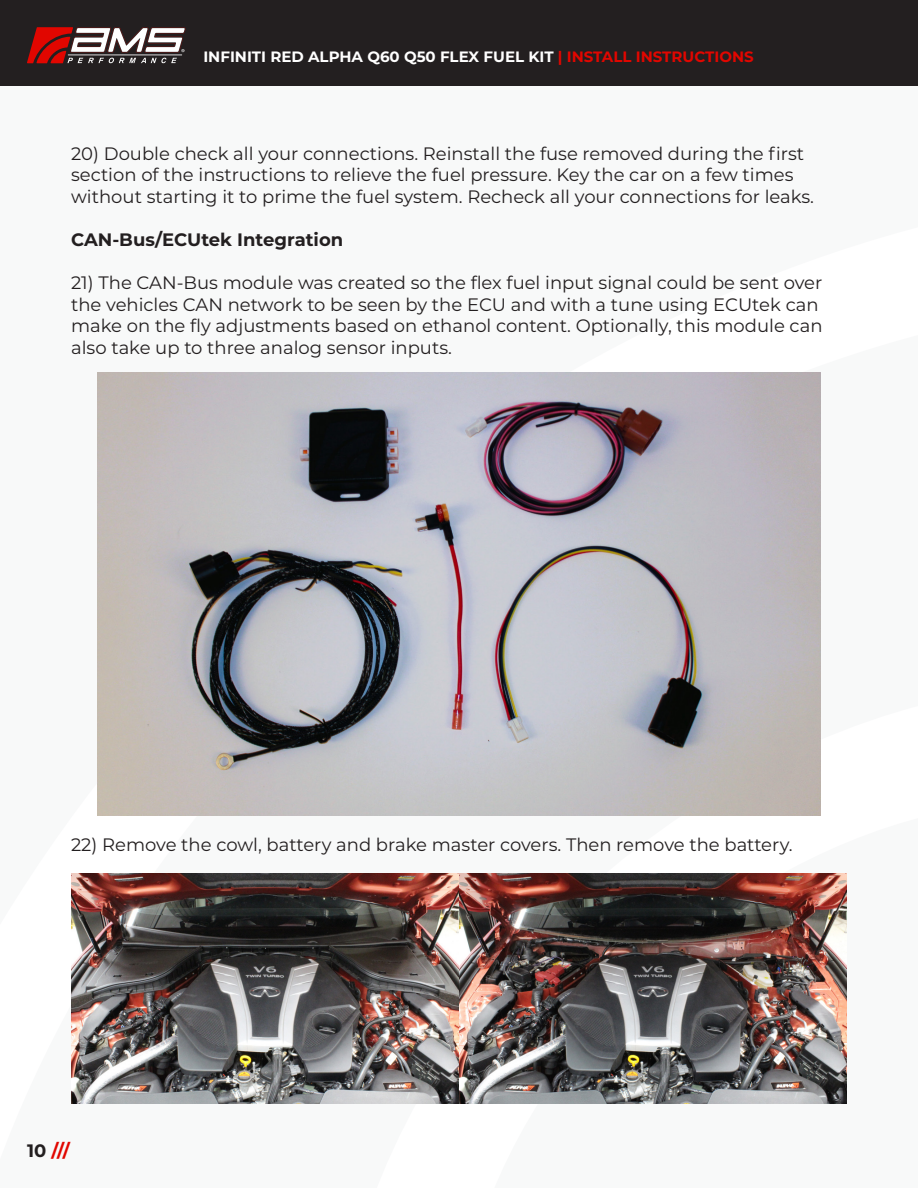
<style>
.page{position:relative;width:918px;height:1188px;background:#fff}
.page>*{position:absolute;margin:0;border:0;box-sizing:border-box;transform-origin:0 0}
.t1{font:18px/21.6px "Montserrat";color:#231f20}
.t2{font:700 18px "Montserrat";color:#231f20}
.t3{font:700 18px "Montserrat";color:#e10600}
.t4{font:700 15px "Montserrat";color:#fff}
.s1{color:#e10600}
.s2{color:#231f20}
</style>
<div class="page">
<div style="left:0;top:0;width:918px;height:85px;background:#231f20"></div>
<svg style="left:27px;top:27px;width:159px;height:36px"></svg>
<img style="left:97px;top:373px;width:724px;height:442px">
<img style="left:71px;top:873px;width:776px;height:230px">
<p class="t4" style="left:203px;top:46px;width:552px">INFINITI RED ALPHA Q60 Q50 FLEX FUEL KIT <span class="s1">| INSTALL INSTRUCTIONS</span></p>
<p class="t1" style="left:71px;top:142px;width:744px">20) Double check all your connections. Reinstall the fuse removed during the first section of the instructions to relieve the fuel pressure. Key the car on a few times without starting it to prime the fuel system. Recheck all your connections for leaks.</p>
<p class="t2" style="left:71px;top:227px;width:274px">CAN-Bus/ECUtek Integration</p>
<p class="t1" style="left:71px;top:271px;width:753px">21) The CAN-Bus module was created so the flex fuel input signal could be sent over the vehicles CAN network to be seen by the ECU and with a tune using ECUtek can make on the fly adjustments based on ethanol content. Optionally, this module can also take up to three analog sensor inputs.</p>
<p class="t1" style="left:71px;top:833px;width:723px">22) Remove the cowl, battery and brake master covers. Then remove the battery.</p>
<p class="t3" style="left:27px;top:1137px;width:44px"><span class="s2">10</span> ///</p>
</div>
